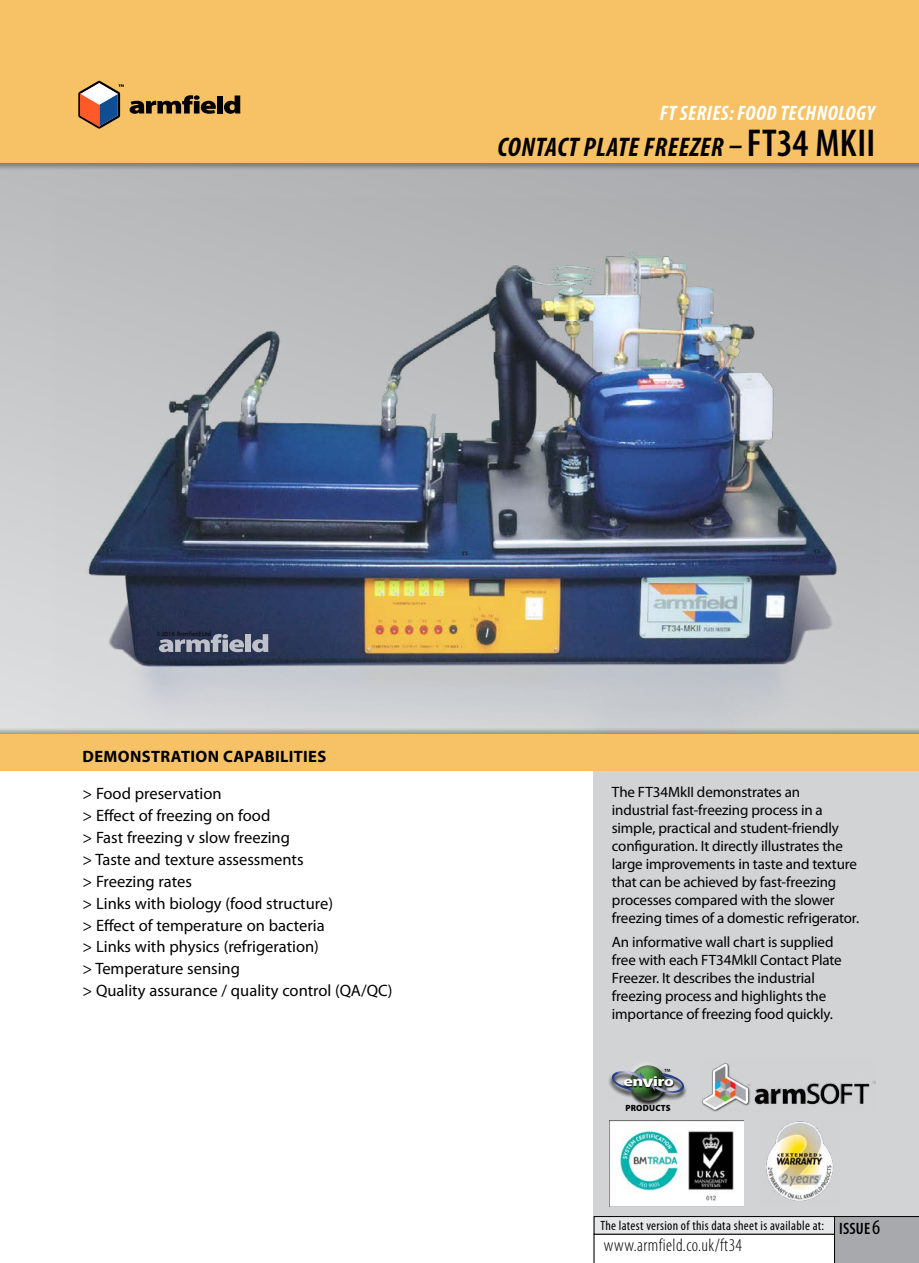
<style>
.page{position:relative;width:919px;height:1263px;background:#fff}
.page>*{position:absolute;margin:0;border:0;box-sizing:border-box;transform-origin:0 0}
.t1{font:italic 700 condensed 27px "Myriad Pro";letter-spacing:.02em;color:#000}
.t2{font:italic 700 condensed 21px "Myriad Pro";letter-spacing:.02em;color:#fff}
.t3{font:300 condensed 18px "Myriad Pro";letter-spacing:.025em;color:#000}
.S_Series_Headings{font:16.5px "Myriad Pro";color:#000}
.S_Series_Headings-2{font:700 16.5px "Myriad Pro";letter-spacing:.02em;color:#000}
.t4{font:600 condensed 16.5px "Myriad Pro";letter-spacing:.01em;color:#000}
.Sidebar_text{font:15px/18px "Myriad Pro";letter-spacing:-.01em;color:#000}
.GSF9-product-TITLE{font:700 condensed 14.1px "Myriad Pro";color:#fff;scale:1.7 1}
.t5{font:condensed 13.5px "Myriad Pro";letter-spacing:.025em;color:#000}
.GSF9-product-TITLE-2{font:10.5px "Myriad Pro";color:#000}
.GSF9-product-TITLE-3{font:900 9px "Myriad Pro";letter-spacing:.02em;color:#000;scale:.96 1}
.t6{font:600 6.45px "Myriad Pro";color:#000}
.s1{font-weight:600;font-style:normal;font-size:39px}
.s2{font-size:17.1px}
.s3{font-weight:400;font-size:21px}
</style>
<div class="page">
<svg style="left:0;top:171px;width:918px;height:556px;background:#bdbfc1"></svg>
<img style="left:55px;top:199px;width:823px;height:528px">
<svg style="left:159px;top:634px;width:85px;height:18px;background:#757a8d"></svg>
<div style="left:245px;top:634px;width:6px;height:18px;background:#bec1cb"></div>
<svg style="left:252px;top:634px;width:16px;height:18px"></svg>
<div style="left:594px;top:760px;width:324px;height:503px;background:#d1d3d4"></div>
<div style="left:0;top:734px;width:918px;height:36px;background:#f7c165"></div>
<div style="left:635px;top:1070px;width:37px;height:37px;background:#fff;opacity:.75"></div>
<div style="left:624px;top:1059px;width:42px;height:42px;background:#000;opacity:.75"></div>
<svg style="left:645px;top:1085px;width:42px;height:16px"></svg>
<svg style="left:609px;top:1076px;width:39px;height:22px"></svg>
<svg style="left:611px;top:1071px;width:73px;height:23px"></svg>
<svg style="left:623px;top:1076px;width:51px;height:12px"></svg>
<img style="left:766px;top:1121px;width:67px;height:80px">
<img style="left:610px;top:1121px;width:133px;height:85px">
<img style="left:701px;top:1063px;width:174px;height:49px">
<svg style="left:594px;top:1216px;width:324px;height:47px;background:#d5d5d6"></svg>
<div style="left:0;top:0;width:918px;height:171px;background:#000;opacity:.3"></div>
<div style="left:0;top:0;width:918px;height:162px;background:#f7c165"></div>
<svg style="left:78px;top:81px;width:46px;height:48px"></svg>
<svg style="left:130px;top:95px;width:86px;height:19px"></svg>
<div style="left:217px;top:96px;width:6px;height:17px;background:#000"></div>
<svg style="left:224px;top:96px;width:16px;height:18px"></svg>
<p class="t2" style="left:660px;top:100px;width:216px">FT SERIES: FOOD TECHNOLOGY</p>
<p class="t1" style="left:497px;top:131px;width:379px">CONTACT PLATE FREEZER – <span class="s1">FT34 MKII</span></p>
<p class="t6" style="left:157px;top:629px;width:56px">©2016 Armfield Ltd</p>
<p class="S_Series_Headings-2" style="left:82px;top:746px;width:245px">DEMONSTRATION CAPABILITIES</p>
<p class="S_Series_Headings" style="left:82px;top:783px;width:141px">&gt; Food preservation</p>
<p class="S_Series_Headings" style="left:82px;top:805px;width:189px">&gt; Effect of freezing on food</p>
<p class="S_Series_Headings" style="left:82px;top:827px;width:209px">&gt; Fast freezing v slow freezing</p>
<p class="S_Series_Headings" style="left:82px;top:849px;width:223px">&gt; Taste and texture assessments</p>
<p class="S_Series_Headings" style="left:82px;top:871px;width:111px">&gt; Freezing rates</p>
<p class="S_Series_Headings" style="left:82px;top:893px;width:252px">&gt; Links with biology (food structure)</p>
<p class="S_Series_Headings" style="left:82px;top:915px;width:244px">&gt; Effect of temperature on bacteria</p>
<p class="S_Series_Headings" style="left:82px;top:937px;width:238px">&gt; Links with physics (refrigeration)</p>
<p class="S_Series_Headings" style="left:82px;top:959px;width:159px">&gt; Temperature sensing</p>
<p class="S_Series_Headings" style="left:82px;top:980px;width:312px">&gt; Quality assurance / quality control (QA/QC)</p>
<p class="Sidebar_text" style="left:612px;top:782px;width:249px">The FT34MkII demonstrates an industrial fast-freezing process in a simple, practical and student-friendly configuration. It directly illustrates the large improvements in taste and texture that can be achieved by fast-freezing processes compared with the slower freezing times of a domestic refrigerator.</p>
<p class="Sidebar_text" style="left:612px;top:933px;width:231px">An informative wall chart is supplied free with each FT34MkII Contact Plate Freezer. It describes the industrial freezing process and highlights the importance of freezing food quickly.</p>
<p class="GSF9-product-TITLE-2" style="left:664px;top:1066px;width:8px">™</p>
<p class="GSF9-product-TITLE" style="left:623px;top:1072px;width:32px">en<span class="s2">v</span>iro</p>
<p class="GSF9-product-TITLE-3" style="left:625px;top:1102px;width:49px">PRODUCTS</p>
<p class="t5" style="left:600px;top:1218px;width:225px">The latest version of this data sheet is available at:</p>
<p class="t3" style="left:603px;top:1236px;width:140px">www.armfield.co.uk/ft34</p>
<p class="t4" style="left:839px;top:1220px;width:42px">ISSUE<span class="s3">6</span></p>
</div>
